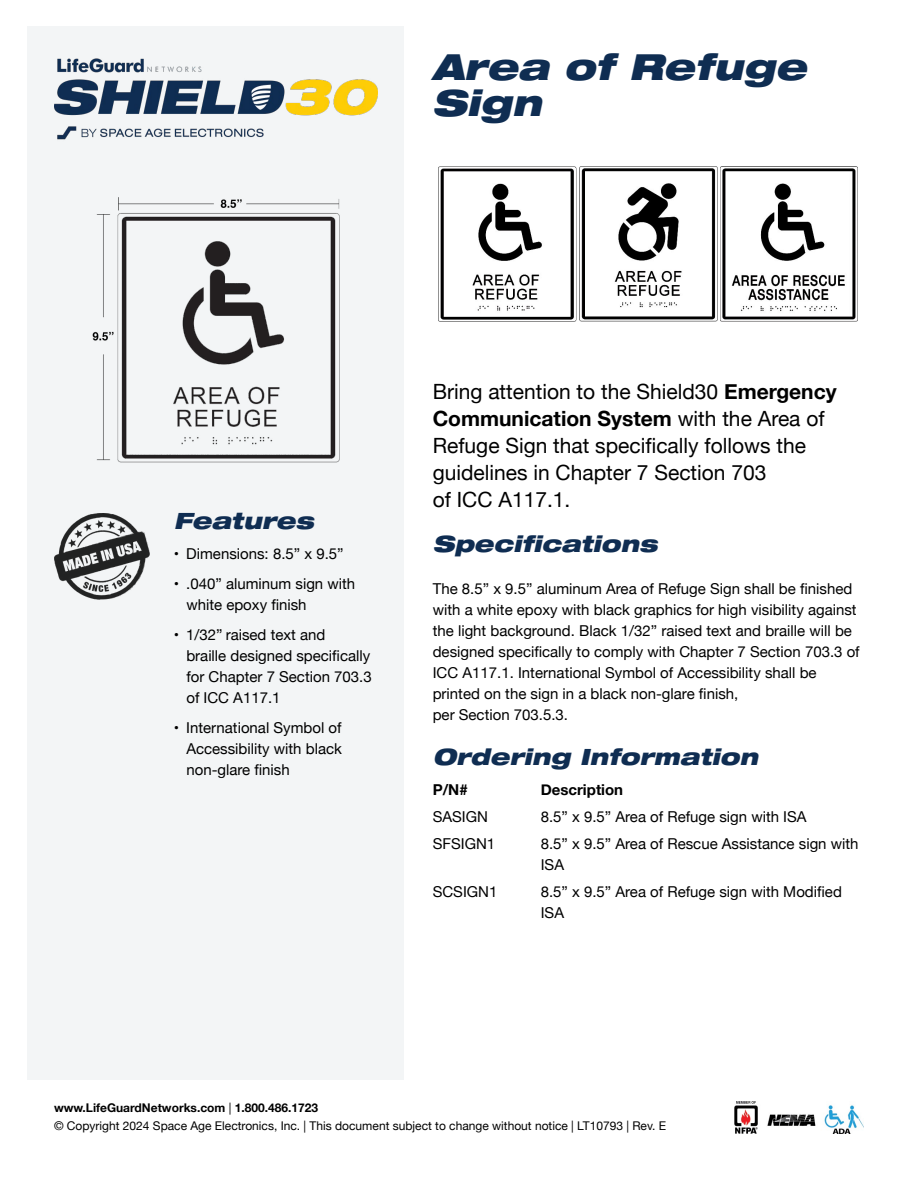
<style>
.page{position:relative;width:918px;height:1188px;background:#fff}
.page>*{position:absolute;margin:0;border:0;box-sizing:border-box;transform-origin:0 0}
.t1{font:italic 900 expanded 36px/36px "Helvetica Neue LT Std";color:#0f2d52}
.t2{font:italic 900 expanded 22.5px "Helvetica Neue LT Std";color:#0f2d52}
.t3{font:21px/27px "Helvetica Neue";color:#000}
.t4{font:15px/21px "Helvetica Neue";color:#000}
.t5{font:700 15px "Helvetica Neue";color:#000}
.t6{font:12px/18px "Helvetica Neue";color:#000}
.s1{font-weight:700}
</style>
<div class="page">
<div style="left:28px;top:26px;width:376px;height:1053px;background:#f3f5f6"></div>
<img style="left:54px;top:513px;width:96px;height:86px">
<img style="left:734px;top:1101px;width:130px;height:33px">
<img style="left:438px;top:166px;width:420px;height:156px">
<img style="left:92px;top:197px;width:248px;height:266px">
<img style="left:54px;top:58px;width:324px;height:82px">
<h1 class="t1" style="left:432px;top:48px;width:376px">Area of Refuge<br>Sign</h1>
<h2 class="t2" style="left:174px;top:506px;width:141px">Features</h2>
<p class="t4" style="left:174px;top:544px;width:171px">• Dimensions: 8.5” x 9.5”</p>
<p class="t4" style="left:186px;top:574px;width:170px;text-indent:-13px">• .040” aluminum sign with white epoxy finish</p>
<p class="t4" style="left:186px;top:625px;width:187px;text-indent:-13px">• 1/32” raised text and<br>braille designed specifically for Chapter 7 Section 703.3 of ICC A117.1</p>
<p class="t4" style="left:186px;top:718px;width:157px;text-align:justify;text-indent:-13px">• International Symbol of Accessibility with black non-glare finish</p>
<h3 class="t3" style="left:433px;top:380px;width:405px">Bring attention to the Shield30 <span class="s1">Emergency Communication System</span> with the Area of Refuge Sign that specifically follows the guidelines in Chapter 7 Section 703<br>of ICC A117.1.</h3>
<h2 class="t2" style="left:433px;top:530px;width:226px">Specifications</h2>
<p class="t4" style="left:433px;top:579px;width:429px">The 8.5” x 9.5” aluminum Area of Refuge Sign shall be finished with a white epoxy with black graphics for high visibility against the light background. Black 1/32” raised text and braille will be designed specifically to comply with Chapter 7 Section 703.3 of ICC A117.1. International Symbol of Accessibility shall be printed on the sign in a black non-glare finish,<br>per Section 703.5.3.</p>
<h2 class="t2" style="left:433px;top:743px;width:327px">Ordering Information</h2>
<p class="t5" style="left:433px;top:778px;width:37px">P/N#</p>
<p class="t5" style="left:541px;top:778px;width:84px">Description</p>
<p class="t4" style="left:433px;top:807px;width:57px">SASIGN</p>
<p class="t4" style="left:541px;top:807px;width:267px">8.5” x 9.5” Area of Refuge sign with ISA</p>
<p class="t4" style="left:433px;top:834px;width:64px">SFSIGN1</p>
<p class="t4" style="left:541px;top:834px;width:319px">8.5” x 9.5” Area of Rescue Assistance sign with<br>ISA</p>
<p class="t4" style="left:433px;top:882px;width:66px">SCSIGN1</p>
<p class="t4" style="left:541px;top:882px;width:303px">8.5” x 9.5” Area of Refuge sign with Modified<br>ISA</p>
<p class="t6" style="left:54px;top:1100px;width:614px"><span class="s1">www.LifeGuardNetworks.com</span> | <span class="s1">1.800.486.1723<br></span>© Copyright 2024 Space Age Electronics, Inc. | This document subject to change without notice | LT10793 | Rev. E</p>
</div>
